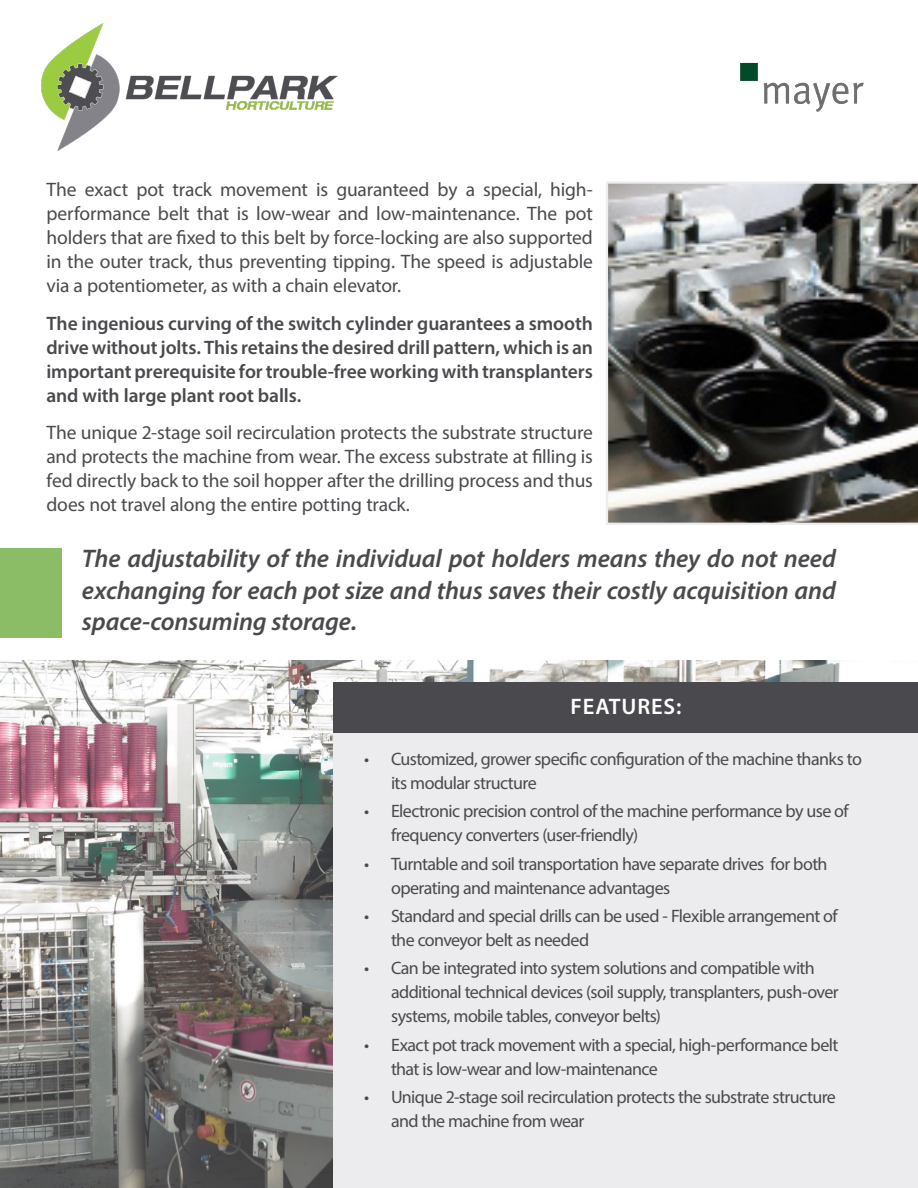
<style>
.page{position:relative;width:918px;height:1188px;background:#fff}
.page>*{position:absolute;margin:0;border:0;box-sizing:border-box;transform-origin:0 0}
.t1{font:italic 600 25.5px/31.5px "Myriad Pro";letter-spacing:-.005em;color:#4a4a4e;text-align:justify}
.t2{font:600 22.5px "Myriad Pro";letter-spacing:.04em;color:#fff}
.t3{font:19.5px/24px "Myriad Pro";letter-spacing:-.01em;color:#4a4a4e;text-align:justify}
.t4{font:600 19.5px/24px "Myriad Pro";letter-spacing:-.01em;color:#4a4a4e;text-align:justify}
.t5{font:18px/24px "Myriad Pro";letter-spacing:-.035em;color:#4a4a4e}
</style>
<div class="page">
<img style="left:0;top:661px;width:918px;height:527px">
<div style="left:0;top:548px;width:62px;height:90px;background:#8bbd66"></div>
<div style="left:334px;top:716px;width:584px;height:472px;background:#ececee"></div>
<div style="left:334px;top:683px;width:584px;height:50px;background:#4a4a4e"></div>
<img style="left:42px;top:23px;width:295px;height:127px">
<img style="left:740px;top:63px;width:124px;height:49px">
<svg style="left:606px;top:181px;width:312px;height:344px;background:#6f6f6e"></svg>
<p class="t3" style="left:46px;top:177px;width:548px">The exact pot track movement is guaranteed by a special, high&shy;performance belt that is low-wear and low-maintenance. The pot holders that are fixed to this belt by force-locking are also supported in the outer track, thus preventing tipping. The speed is adjustable via a potentiometer, as with a chain elevator.</p>
<p class="t4" style="left:46px;top:311px;width:548px">The ingenious curving of the switch cylinder guarantees a smooth drive without jolts. This retains the desired drill pattern, which is an important prerequisite for trouble-free working with transplanters and with large plant root balls.</p>
<p class="t3" style="left:46px;top:420px;width:548px">The unique 2-stage soil recirculation protects the substrate structure and protects the machine from wear. The excess substrate at filling is fed directly back to the soil hopper after the drilling process and thus does not travel along the entire potting track.</p>
<p class="t1" style="left:82px;top:542px;width:756px">The adjustability of the individual pot holders means they do not need exchanging for each pot size and thus saves their costly acquisition and space-consuming storage.</p>
<p class="t2" style="left:571px;top:693px;width:112px">FEATURES:</p>
<p class="t5" style="left:391px;top:747px;width:472px;text-indent:-27px">• Customized, grower specific configuration of the machine thanks to its modular structure</p>
<p class="t5" style="left:391px;top:799px;width:459px;text-indent:-27px">• Electronic precision control of the machine performance by use of frequency converters (user-friendly)</p>
<p class="t5" style="left:391px;top:851px;width:438px;text-indent:-27px">• Turntable and soil transportation have separate drives for both operating and maintenance advantages</p>
<p class="t5" style="left:391px;top:904px;width:448px;text-indent:-27px">• Standard and special drills can be used - Flexible arrangement of the conveyor belt as needed</p>
<p class="t5" style="left:391px;top:956px;width:449px;text-indent:-27px">• Can be integrated into system solutions and compatible with additional technical devices (soil supply, transplanters, push-over systems, mobile tables, conveyor belts)</p>
<p class="t5" style="left:391px;top:1032px;width:449px;text-indent:-27px">• Exact pot track movement with a special, high-performance belt that is low-wear and low-maintenance</p>
<p class="t5" style="left:391px;top:1085px;width:446px;text-indent:-27px">• Unique 2-stage soil recirculation protects the substrate structure and the machine from wear</p>
</div>
